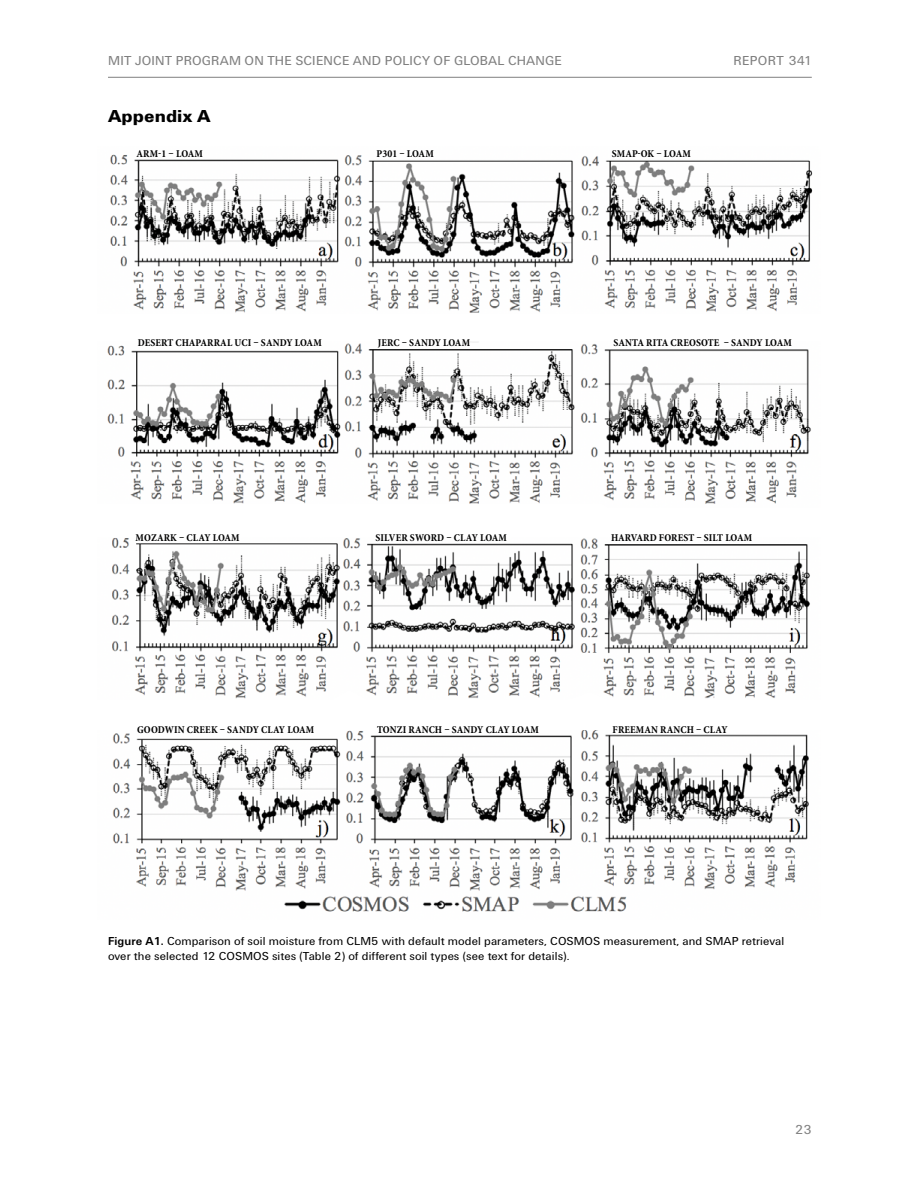
<style>
.page{position:relative;width:918px;height:1188px;background:#fff}
.page>*{position:absolute;margin:0;border:0;box-sizing:border-box;transform-origin:0 0}
.t1{font:900 18px "Urbano";letter-spacing:.005em;color:#000}
.t2{font:13.5px "Urbano";letter-spacing:.015em;color:#7f7f7f}
.t3{font:12px/15px "Urbano";letter-spacing:.01em;color:#000}
.t4{font:700 condensed 10.5px "Minion Pro";letter-spacing:.01em;color:#000}
.s1{font-weight:700}
</style>
<div class="page">
<img style="left:110px;top:154px;width:703px;height:159px">
<img style="left:107px;top:342px;width:704px;height:162px">
<img style="left:112px;top:538px;width:698px;height:161px">
<img style="left:112px;top:730px;width:697px;height:182px">
<hr style="left:108px;top:77px;width:704px;height:1px;background:#7f7f7f">
<p class="t2" style="left:108px;top:53px;width:66px">MIT JOINTPRO</p>
<p class="t2" style="left:202px;top:53px;width:279px">GRAM ON THE SCIENCEAND POLICYOF GLOBA</p>
<p class="t2" style="left:498px;top:53px;width:64px">L CHANGE</p>
<p class="t2" style="left:734px;top:53px;width:80px">R eport 341</p>
<h1 class="t1" style="left:108px;top:106px;width:104px">Appendix A</h1>
<p class="t4" style="left:136px;top:146px;width:68px">ARM-1 – LOAM</p>
<p class="t4" style="left:376px;top:146px;width:59px">P301 – LOAM</p>
<p class="t4" style="left:612px;top:146px;width:80px">SMAP-OK – LOAM</p>
<p class="t4" style="left:138px;top:336px;width:185px">DESERT CHAPARRAL UCI – SANDY LOAM</p>
<p class="t4" style="left:378px;top:336px;width:94px">JERC – SANDY LOAM</p>
<p class="t4" style="left:613px;top:336px;width:180px">SANTA RITA CREOSOTE – SANDY LOAM</p>
<p class="t4" style="left:136px;top:531px;width:106px">MOZARK – CLAY LOAM</p>
<p class="t4" style="left:376px;top:531px;width:133px">SILVER SWORD – CLAY LOAM</p>
<p class="t4" style="left:611px;top:531px;width:143px">HARVARD FOREST – SILT LOAM</p>
<p class="t4" style="left:137px;top:722px;width:179px">GOODWIN CREEK – SANDY CLAY LOAM</p>
<p class="t4" style="left:377px;top:722px;width:163px">TONZI RANCH – SANDY CLAY LOAM</p>
<p class="t4" style="left:613px;top:722px;width:117px">FREEMAN RANCH – CLAY</p>
<p class="t3" style="left:108px;top:934px;width:678px"><span class="s1">Figure A1.</span> Comparison of soil moisture from CLM5 with default model parameters, COSMOS measurement, and SMAP retrieval over the selected 12 COSMOS sites (Table 2) of different soil types (see text for details).</p>
<p class="t2" style="left:795px;top:1122px;width:18px">23</p>
</div>
